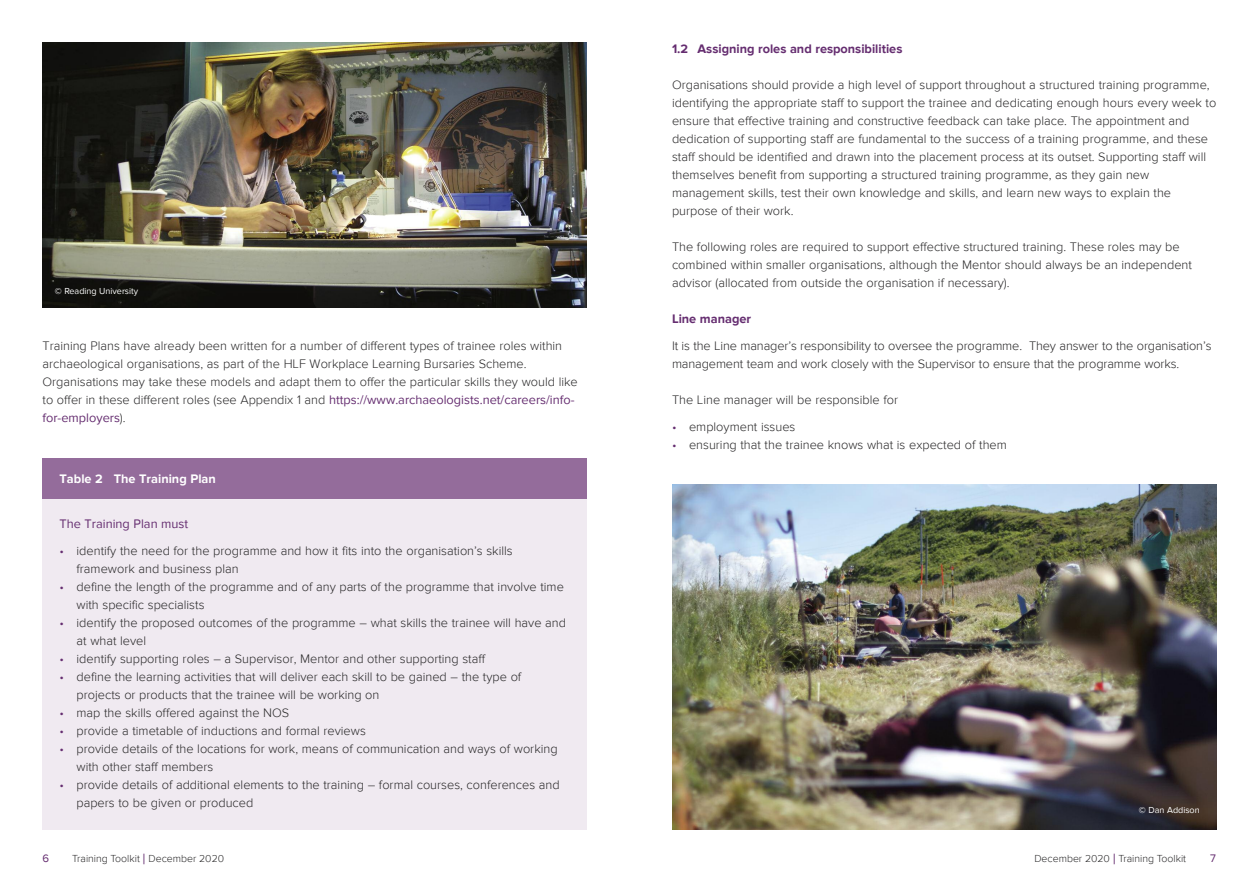
<style>
.page{position:relative;width:1259px;height:893px;background:#fff}
.page>*{position:absolute;margin:0;border:0;box-sizing:border-box;transform-origin:0 0}
.t1{font:300 12.75px/18px "Proxima Nova";color:#272627}
.t2{font:700 12.75px "Proxima Nova";color:#652d70}
.t3{font:700 12.75px "Proxima Nova";color:#fff}
.t4{font:12.75px "Proxima Nova";color:#652d70}
.t5{font:11.25px "Proxima Nova";color:#652d70}
.t6{font:300 10.5px "Proxima Nova";color:#272627}
.t7{font:9px "Proxima Nova";color:#fff}
.s1{font-weight:700}
.s2{font-weight:400;color:#652d70}
.s3{color:#652d70}
.s4{font-weight:400;font-size:15px;color:#652d70}
</style>
<div class="page">
<div style="left:43px;top:460px;width:544px;height:369px;background:#f0eaf1"></div>
<img style="left:672px;top:485px;width:544px;height:344px">
<img style="left:43px;top:43px;width:544px;height:265px">
<div style="left:43px;top:459px;width:544px;height:40px;background:#946c9b"></div>
<p class="t7" style="left:55px;top:286px;width:85px"><span class="s1">©</span> Reading University</p>
<p class="t1" style="left:43px;top:337px;width:537px">Training Plans have already been written for a number of different types of trainee roles within archaeological organisations, as part of the HLF Workplace Learning Bursaries Scheme.<br>Organisations may take these models and adapt them to offer the particular skills they would like to offer in these different roles (see Appendix 1 and <span class="s2">https://www.archaeologists.net/careers/info&shy;for-employers</span>).</p>
<p class="t3" style="left:60px;top:471px;width:158px">Table 2 The Training Plan</p>
<p class="t4" style="left:60px;top:516px;width:130px">The Training Plan must</p>
<p class="t1" style="left:77px;top:542px;width:438px;text-indent:-17px"><span class="s3">•</span> identify the need for the programme and how it fits into the organisation’s skills framework and business plan</p>
<p class="t1" style="left:77px;top:578px;width:489px;text-indent:-17px"><span class="s3">•</span> define the length of the programme and of any parts of the programme that involve time with specific specialists</p>
<p class="t1" style="left:77px;top:614px;width:491px;text-indent:-17px"><span class="s3">•</span> identify the proposed outcomes of the programme – what skills the trainee will have and at what level</p>
<p class="t1" style="left:60px;top:650px;width:427px"><span class="s3">•</span> identify supporting roles – a Supervisor, Mentor and other supporting staff</p>
<p class="t1" style="left:77px;top:668px;width:446px;text-indent:-17px"><span class="s3">•</span> define the learning activities that will deliver each skill to be gained – the type of projects or products that the trainee will be working on</p>
<p class="t1" style="left:60px;top:704px;width:231px"><span class="s3">•</span> map the skills offered against the NOS</p>
<p class="t1" style="left:60px;top:722px;width:308px"><span class="s3">•</span> provide a timetable of inductions and formal reviews</p>
<p class="t1" style="left:77px;top:740px;width:482px;text-indent:-17px"><span class="s3">•</span> provide details of the locations for work, means of communication and ways of working with other staff members</p>
<p class="t1" style="left:77px;top:776px;width:484px;text-indent:-17px"><span class="s3">•</span> provide details of additional elements to the training – formal courses, conferences and papers to be given or produced</p>
<p class="t2" style="left:672px;top:41px;width:232px">1.2 Assigning roles and responsibilities</p>
<p class="t1" style="left:672px;top:76px;width:546px">Organisations should provide a high level of support throughout a structured training programme, identifying the appropriate staff to support the trainee and dedicating enough hours every week to ensure that effective training and constructive feedback can take place. The appointment and dedication of supporting staff are fundamental to the success of a training programme, and these staff should be identified and drawn into the placement process at its outset. Supporting staff will themselves benefit from supporting a structured training programme, as they gain new management skills, test their own knowledge and skills, and learn new ways to explain the purpose of their work.</p>
<p class="t1" style="left:672px;top:238px;width:521px">The following roles are required to support effective structured training. These roles may be combined within smaller organisations, although the Mentor should always be an independent advisor (allocated from outside the organisation if necessary).</p>
<p class="t2" style="left:672px;top:311px;width:81px">Line manager</p>
<p class="t1" style="left:672px;top:337px;width:541px">It is the Line manager’s responsibility to oversee the programme. They answer to the organisation’s management team and work closely with the Supervisor to ensure that the programme works.</p>
<p class="t1" style="left:672px;top:391px;width:228px">The Line manager will be responsible for</p>
<p class="t1" style="left:672px;top:418px;width:125px"><span class="s3">•</span> employment issues</p>
<p class="t1" style="left:672px;top:436px;width:336px"><span class="s3">•</span> ensuring that the trainee knows what is expected of them</p>
<p class="t7" style="left:1139px;top:805px;width:62px"><span class="s1">©</span> Dan Addison</p>
<p class="t5" style="left:43px;top:852px;width:8px">6</p>
<p class="t6" style="left:1034px;top:853px;width:153px">December 2020 <span class="s4">|</span> Training Toolkit</p>
<p class="t5" style="left:1210px;top:852px;width:7px">7</p>
<p class="t6" style="left:72px;top:853px;width:153px">Training Toolkit <span class="s4">|</span> December 2020</p>
</div>
